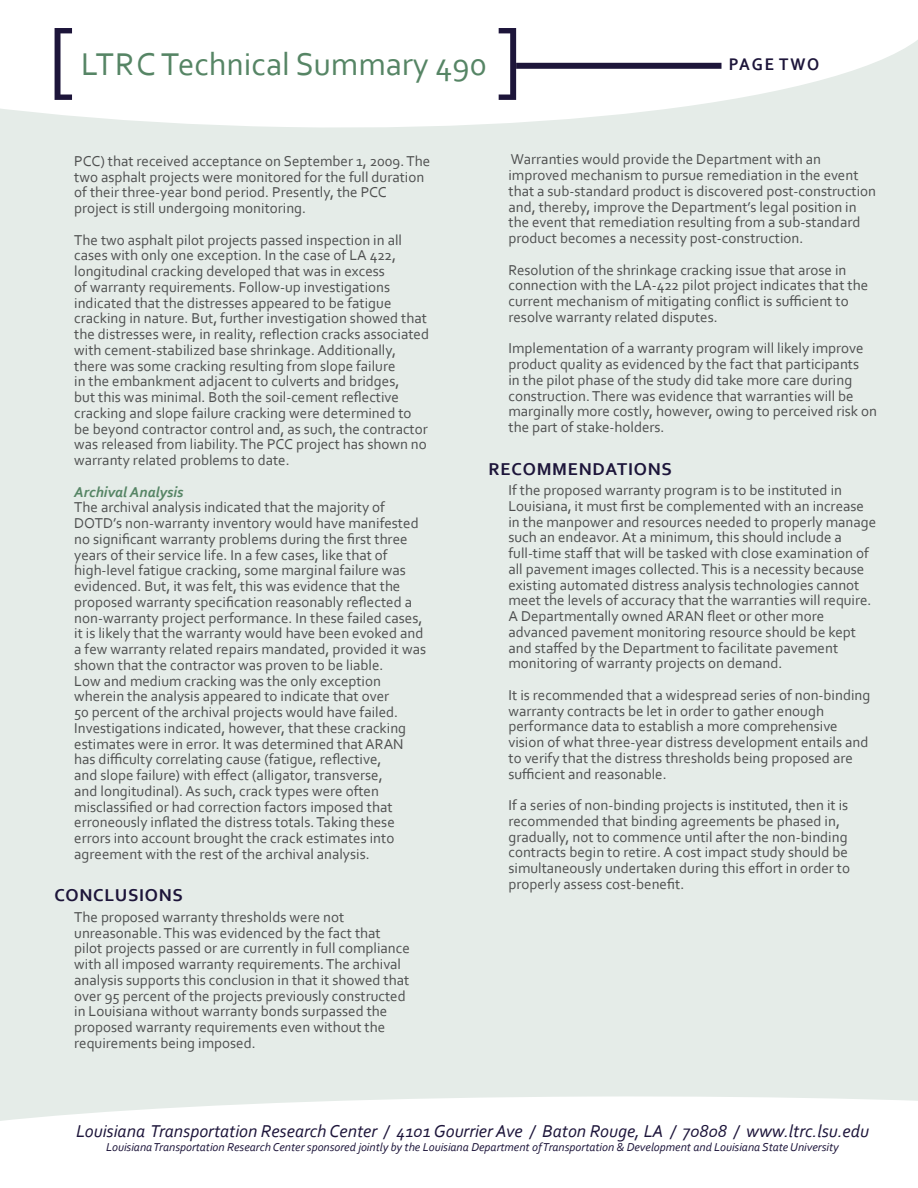
<style>
.page{position:relative;width:918px;height:1188px;background:#e5ece8}
.page>*{position:absolute;margin:0;border:0;box-sizing:border-box;transform-origin:0 0}
.t1{font:89.85px "Corbel";color:#1d153a;scale:.93 1}
.t2{font:33px "Corbel";color:#568565}
.t3{font:italic 18px "Corbel";color:#1d153a}
.t4{font:700 18px "Corbel";letter-spacing:.04em;color:#1d153a}
.t5{font:700 17.7px "Corbel";letter-spacing:.11em;color:#1d153a;scale:.93 1}
.Paragraph_Style_5{font:15px/15.8px "Corbel";color:#4e4f4f}
.Paragraph_Style_5-2{font:italic 700 15px "Corbel";color:#568565}
.t6{font:italic 12px "Corbel";color:#1d153a}
</style>
<div class="page">
<svg style="left:0;top:0;width:918px;height:128px;background:#fbfcfb"></svg>
<svg style="left:0;top:1096px;width:918px;height:92px;background:#fcfdfd"></svg>
<div style="left:0;top:1148px;width:303px;height:40px;background:#fff"></div>
<div style="left:83px;top:52px;width:72px;height:24px;background:#fff"></div>
<div style="left:161px;top:51px;width:120px;height:25px;background:#fff"></div>
<div style="left:285px;top:52px;width:2px;height:23px;border:1px solid #fff"></div>
<div style="left:297px;top:52px;width:132px;height:31px;background:#fff"></div>
<svg style="left:436px;top:59px;width:50px;height:24px"></svg>
<div style="left:516px;top:63px;width:205px;height:6px;background:#1d153a"></div>
<p class="t1" style="left:48px;top:8px;width:30px">[</p>
<p class="t1" style="left:496px;top:8px;width:30px">]</p>
<p class="t2" style="left:81px;top:44px;width:407px">LTRC Technical Summary 490</p>
<p class="t5" style="left:729px;top:53px;width:99px">PAGE TWO</p>
<p class="Paragraph_Style_5" style="left:74px;top:153px;width:357px">PCC) that received acceptance on September 1, 2009. The two asphalt projects were monitored for the full duration of their three-year bond period. Presently, the PCC project is still undergoing monitoring.</p>
<p class="Paragraph_Style_5" style="left:74px;top:231px;width:356px">The two asphalt pilot projects passed inspection in all cases with only one exception. In the case of LA 422, longitudinal cracking developed that was in excess<br>of warranty requirements. Follow-up investigations indicated that the distresses appeared to be fatigue cracking in nature. But, further investigation showed that the distresses were, in reality, reflection cracks associated with cement-stabilized base shrinkage. Additionally, there was some cracking resulting from slope failure<br>in the embankment adjacent to culverts and bridges,<br>but this was minimal. Both the soil-cement reflective cracking and slope failure cracking were determined to be beyond contractor control and, as such, the contractor was released from liability. The PCC project has shown no warranty related problems to date.</p>
<p class="Paragraph_Style_5-2" style="left:74px;top:482px;width:111px">Archival Analysis</p>
<p class="Paragraph_Style_5" style="left:74px;top:499px;width:353px">The archival analysis indicated that the majority of DOTD’s non-warranty inventory would have manifested no significant warranty problems during the first three years of their service life. In a few cases, like that of high-level fatigue cracking, some marginal failure was evidenced. But, it was felt, this was evidence that the proposed warranty specification reasonably reflected a non-warranty project performance. In these failed cases, it is likely that the warranty would have been evoked and a few warranty related repairs mandated, provided it was shown that the contractor was proven to be liable.</p>
<p class="Paragraph_Style_5" style="left:74px;top:672px;width:333px">Low and medium cracking was the only exception wherein the analysis appeared to indicate that over 50 percent of the archival projects would have failed.<br>Investigations indicated, however, that these cracking estimates were in error. It was determined that ARAN has difficulty correlating cause (fatigue, reflective, and slope failure) with effect (alligator, transverse, and longitudinal). As such, crack types were often misclassified or had correction factors imposed that erroneously inflated the distress totals. Taking these errors into account brought the crack estimates into agreement with the rest of the archival analysis.</p>
<p class="t4" style="left:54px;top:884px;width:130px">CONCLUSIONS</p>
<p class="Paragraph_Style_5" style="left:74px;top:909px;width:337px">The proposed warranty thresholds were not unreasonable. This was evidenced by the fact that pilot projects passed or are currently in full compliance with all imposed warranty requirements. The archival analysis supports this conclusion in that it showed that over 95 percent of the projects previously constructed in Louisiana without warranty bonds surpassed the proposed warranty requirements even without the requirements being imposed.</p>
<p class="Paragraph_Style_5" style="left:508px;top:151px;width:369px">Warranties would provide the Department with an improved mechanism to pursue remediation in the event that a sub-standard product is discovered post-construction and, thereby, improve the Department’s legal position in the event that remediation resulting from a sub-standard product becomes a necessity post-construction.</p>
<p class="Paragraph_Style_5" style="left:508px;top:261px;width:361px">Resolution of the shrinkage cracking issue that arose in connection with the LA-422 pilot project indicates that the current mechanism of mitigating conflict is sufficient to resolve warranty related disputes.</p>
<p class="Paragraph_Style_5" style="left:508px;top:340px;width:370px">Implementation of a warranty program will likely improve product quality as evidenced by the fact that participants<br>in the pilot phase of the study did take more care during construction. There was evidence that warranties will be marginally more costly, however, owing to perceived risk on the part of stake-holders.</p>
<p class="t4" style="left:489px;top:458px;width:185px">RECOMMENDATIONS</p>
<p class="Paragraph_Style_5" style="left:508px;top:482px;width:369px">If the proposed warranty program is to be instituted in Louisiana, it must first be complemented with an increase in the manpower and resources needed to properly manage such an endeavor. At a minimum, this should include a full-time staff that will be tasked with close examination of all pavement images collected. This is a necessity because existing automated distress analysis technologies cannot meet the levels of accuracy that the warranties will require.</p>
<p class="Paragraph_Style_5" style="left:508px;top:608px;width:349px">A Departmentally owned ARAN fleet or other more advanced pavement monitoring resource should be kept and staffed by the Department to facilitate pavement monitoring of warranty projects on demand.</p>
<p class="Paragraph_Style_5" style="left:508px;top:687px;width:363px">It is recommended that a widespread series of non-binding warranty contracts be let in order to gather enough performance data to establish a more comprehensive vision of what three-year distress development entails and to verify that the distress thresholds being proposed are sufficient and reasonable.</p>
<p class="Paragraph_Style_5" style="left:508px;top:797px;width:343px">If a series of non-binding projects is instituted, then it is recommended that binding agreements be phased in, gradually, not to commence until after the non-binding contracts begin to retire. A cost impact study should be simultaneously undertaken during this effort in order to properly assess cost-benefit.</p>
<p class="t3" style="left:76px;top:1120px;width:794px">Louisiana Transportation Research Center / 4101 Gourrier Ave / Baton Rouge, LA / 70808 / www.ltrc.lsu.edu</p>
<p class="t6" style="left:106px;top:1140px;width:734px">Louisiana Transportation Research Center sponsored jointly by the Louisiana Department of Transportation &amp; Development and Louisiana State University</p>
</div>
